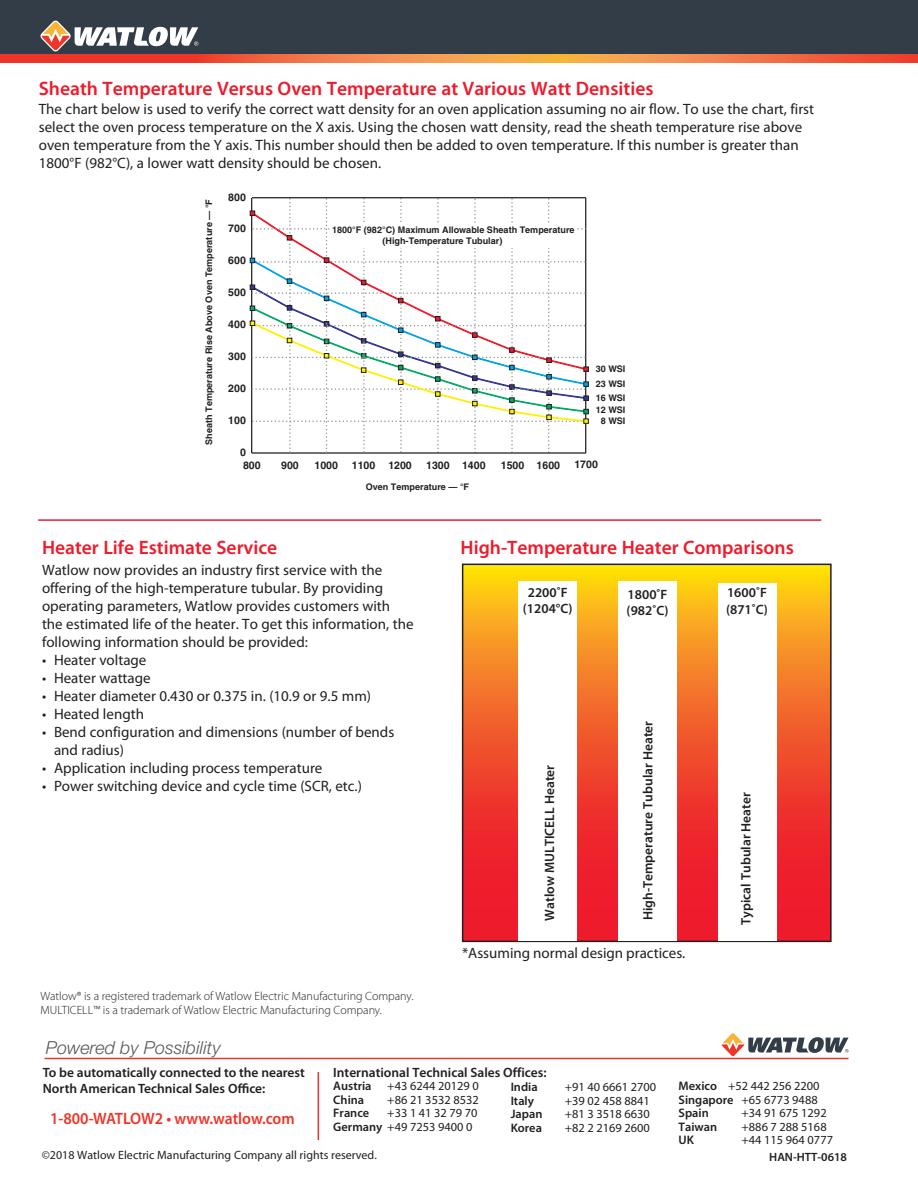
<style>
.page{position:relative;width:918px;height:1188px;background:#fff}
.page>*{position:absolute;margin:0;border:0;box-sizing:border-box;transform-origin:0 0}
.t1{font:600 19.5px "Myriad Pro";color:#ee1b2c}
.t2{font:italic 300 18px "Helvetica Neue LT Std";color:#57585a}
.t3{font:600 16.5px "Myriad Pro";color:#ee3529;scale:.95 1}
.t4{font:15px/18px "Myriad Pro";color:#231f20}
.t5{font:600 13.5px/16.2px "Myriad Pro";color:#231f20}
.t6{font:12.3px/13.5px "Myriad Pro";color:#231f20}
.t7{font:600 12.3px "Myriad Pro";color:#231f20}
.t8{font:300 12px/13.5px "Myriad Pro";color:#231f20}
.t9{font:12px "Myriad Pro";color:#231f20}
.t10{font:600 12px "Myriad Pro";color:#231f20}
.t11{font:700 10.65px "Helvetica";color:#231f20}
.t12{font:700 9px/14.4px "Helvetica";color:#231f20;text-align:justify}
.s1{font-weight:600}
</style>
<div class="page">
<svg style="left:0;top:54px;width:918px;height:9px;background:#f17040"></svg>
<div style="left:0;top:0;width:918px;height:54px;background:#323d47"></div>
<svg style="left:40px;top:20px;width:159px;height:31px"></svg>
<hr style="left:252px;top:452px;width:334px;height:2px;background:#231f20">
<svg style="left:250px;top:198px;width:339px;height:255px"></svg>
<hr style="left:252px;top:197px;width:334px;height:1px;background:#231f20">
<div style="left:330px;top:223px;width:246px;height:25px;background:#fff"></div>
<hr style="left:38px;top:519px;width:783px;height:2px;background:#ee1b2c">
<hr style="left:45px;top:1058px;width:804px;height:1px;background:#ee3529">
<hr style="left:318px;top:1072px;width:1px;height:68px;background:#ee3529">
<svg style="left:722px;top:1033px;width:127px;height:23px"></svg>
<svg style="left:465px;top:567px;width:364px;height:372px;background:#f36328"></svg>
<div style="left:462px;top:564px;width:370px;height:378px;border:2px solid #231f20"></div>
<div style="left:518px;top:581px;width:59px;height:359px;background:#fff"></div>
<div style="left:618px;top:582px;width:59px;height:359px;background:#fff"></div>
<div style="left:718px;top:583px;width:58px;height:358px;background:#fff"></div>
<h1 class="t1" style="left:39px;top:76px;width:616px">Sheath Temperature Versus Oven Temperature at Various Watt Densities</h1>
<p class="t4" style="left:39px;top:100px;width:777px">The chart below is used to verify the correct watt density for an oven application assuming no air flow. To use the chart, first select the oven process temperature on the X axis. Using the chosen watt density, read the sheath temperature rise above oven temperature from the Y axis. This number should then be added to oven temperature. If this number is greater than 1800°F (982°C), a lower watt density should be chosen.</p>
<p class="t12" style="left:202px;top:445px;width:247px;rotate:-90deg">Sheath Temperature Rise Above Oven Temperature — °F</p>
<p class="t11" style="left:228px;top:190px;width:19px">800</p>
<p class="t11" style="left:228px;top:222px;width:19px">700</p>
<p class="t11" style="left:228px;top:254px;width:19px">600</p>
<p class="t11" style="left:228px;top:286px;width:19px">500</p>
<p class="t11" style="left:228px;top:318px;width:19px">400</p>
<p class="t11" style="left:228px;top:350px;width:19px">300</p>
<p class="t11" style="left:228px;top:382px;width:19px">200</p>
<p class="t11" style="left:228px;top:414px;width:19px">100</p>
<p class="t11" style="left:240px;top:445px;width:7px">0</p>
<p class="t12" style="left:382px;top:225px;width:194px;line-height:10.9px;text-indent:-50px">1800°F (982°C) Maximum Allowable Sheath Temperature (High-Temperature Tubular)</p>
<p class="t12" style="left:596px;top:362px;width:31px">30 WSI 23 WSI 16 WSI</p>
<p class="t12" style="left:596px;top:404px;width:31px;line-height:11.6px;text-align:center">12 WSI<br>8 WSI</p>
<p class="t11" style="left:243px;top:459px;width:19px">800</p>
<p class="t11" style="left:281px;top:459px;width:19px">900</p>
<p class="t11" style="left:315px;top:459px;width:25px">1000</p>
<p class="t11" style="left:352px;top:458px;width:62px">1100 1200</p>
<p class="t11" style="left:426px;top:458px;width:61px">1300 1400</p>
<p class="t11" style="left:501px;top:458px;width:61px">1500 1600</p>
<p class="t11" style="left:574px;top:458px;width:25px">1700</p>
<p class="t12" style="left:366px;top:480px;width:105px">Oven Temperature — °F</p>
<h1 class="t1" style="left:42px;top:535px;width:237px">Heater Life Estimate Service</h1>
<p class="t4" style="left:42px;top:561px;width:373px">Watlow now provides an industry first service with the offering of the high-temperature tubular. By providing operating parameters, Watlow provides customers with the estimated life of the heater. To get this information, the following information should be provided:</p>
<p class="t4" style="left:42px;top:651px;width:106px">• Heater voltage</p>
<p class="t4" style="left:42px;top:669px;width:110px">• Heater wattage</p>
<p class="t4" style="left:42px;top:687px;width:331px">• Heater diameter 0.430 or 0.375 in. (10.9 or 9.5 mm)</p>
<p class="t4" style="left:42px;top:705px;width:104px">• Heated length</p>
<p class="t4" style="left:54px;top:723px;width:342px;text-indent:-12px">• Bend configuration and dimensions (number of bends and radius)</p>
<p class="t4" style="left:42px;top:759px;width:282px">• Application including process temperature</p>
<p class="t4" style="left:42px;top:777px;width:321px">• Power switching device and cycle time (SCR, etc.)</p>
<p class="t8" style="left:40px;top:990px;width:375px">Watlow® is a registered trademark of Watlow Electric Manufacturing Company.<br>MULTICELL™ is a trademark of Watlow Electric Manufacturing Company.</p>
<p class="t2" style="left:46px;top:1037px;width:176px">Powered by Possibility</p>
<h1 class="t1" style="left:461px;top:535px;width:335px">High-Temperature Heater Comparisons</h1>
<p class="t5" style="left:523px;top:584px;width:51px;text-align:center">2200˚F (1204°C)</p>
<p class="t5" style="left:726px;top:585px;width:43px">1600˚F (871˚C)</p>
<p class="t5" style="left:627px;top:586px;width:43px">1800˚F (982˚C)</p>
<p class="t5" style="left:541px;top:921px;width:157px;rotate:-90deg">Watlow MULTICELL Heater</p>
<p class="t5" style="left:639px;top:920px;width:201px;rotate:-90deg">High-Temperature Tubular Heater</p>
<p class="t4" style="left:462px;top:944px;width:225px">*Assuming normal design practices.</p>
<p class="t5" style="left:737px;top:925px;width:134px;rotate:-90deg">Typical Tubular Heater</p>
<p class="t5" style="left:43px;top:1064px;width:264px">To be automatically connected to the nearest<br>North American Technical Sales Office:</p>
<p class="t3" style="left:50px;top:1108px;width:259px">1-800-WATLOW2 • www.watlow.com</p>
<p class="t5" style="left:333px;top:1064px;width:215px">International Technical Sales Offices:</p>
<p class="t7" style="left:333px;top:1078px;width:40px">Austria</p>
<p class="t6" style="left:387px;top:1079px;width:93px">+43 6244 20129 0</p>
<p class="t7" style="left:333px;top:1092px;width:32px">China</p>
<p class="t6" style="left:387px;top:1093px;width:93px">+86 21 3532 8532</p>
<p class="t7" style="left:333px;top:1105px;width:38px">France</p>
<p class="t7" style="left:511px;top:1079px;width:28px">India</p>
<p class="t6" style="left:565px;top:1080px;width:93px">+91 40 6661 2700</p>
<p class="t7" style="left:511px;top:1093px;width:25px">Italy</p>
<p class="t6" style="left:565px;top:1094px;width:87px">+39 02 458 8841</p>
<p class="t7" style="left:511px;top:1106px;width:33px">Japan</p>
<p class="t6" style="left:565px;top:1107px;width:87px">+81 3 3518 6630</p>
<p class="t7" style="left:511px;top:1120px;width:33px">Korea</p>
<p class="t6" style="left:565px;top:1121px;width:87px">+82 2 2169 2600</p>
<p class="t6" style="left:333px;top:1106px;width:146px;text-indent:54px">+33 1 41 32 79 70<br><span class="s1">Germany</span> +49 7253 9400 0</p>
<p class="t6" style="left:679px;top:1079px;width:142px"><span class="s1">Mexico</span> +52 442 256 2200<br><span class="s1">Singapore</span> +65 6773 9488<br><span class="s1">Spain</span></p>
<p class="t6" style="left:742px;top:1106px;width:87px">+34 91 675 1292</p>
<p class="t7" style="left:679px;top:1119px;width:40px">Taiwan</p>
<p class="t6" style="left:742px;top:1120px;width:87px">+886 7 288 5168</p>
<p class="t7" style="left:679px;top:1132px;width:17px">UK</p>
<p class="t6" style="left:742px;top:1133px;width:93px">+44 115 964 0777</p>
<p class="t9" style="left:42px;top:1148px;width:337px">©2018 Watlow Electric Manufacturing Company all rights reserved.</p>
<p class="t10" style="left:769px;top:1149px;width:79px">HAN-HTT-0618</p>
</div>
